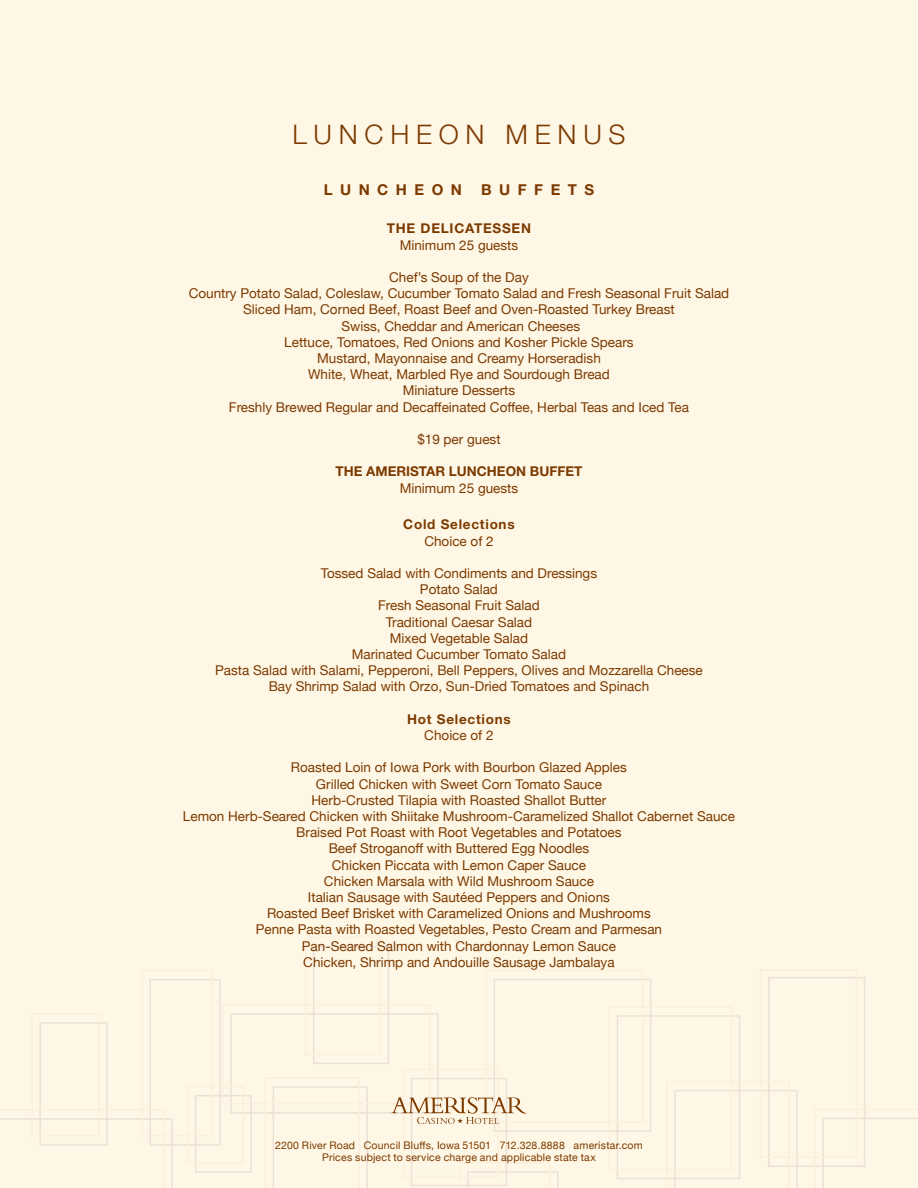
<style>
.page{position:relative;width:918px;height:1188px;background:#fff7e5}
.page>*{position:absolute;margin:0;border:0;box-sizing:border-box;transform-origin:0 0}
.t1{font:300 27px "Helvetica Neue";letter-spacing:.25em;color:#7c3a00}
.t2{font:700 15px "Helvetica Neue";letter-spacing:.5em;color:#7c3a00}
.t3{font:13.5px/16.2px "Helvetica Neue";color:#7c3a00;text-align:center}
.t4{font:13.5px/16.2px "Helvetica Neue";color:#7b3900;text-align:center}
.t5{font:700 13.5px "Helvetica Neue";letter-spacing:.055em;color:#7c3a00}
.t6{font:700 13.5px "Helvetica Neue";color:#7c3a00}
.t7{font:10.5px/12px "Helvetica Neue";letter-spacing:.02em;color:#7c3a00;text-align:center}
</style>
<div class="page">
<svg style="left:0;top:946px;width:918px;height:242px"></svg>
<svg style="left:391px;top:1097px;width:136px;height:27px"></svg>
<h1 class="t1" style="left:292px;top:118px;width:335px">LUNCHEON MENUS</h1>
<p class="t2" style="left:324px;top:180px;width:140px">LUNCHEON</p>
<p class="t2" style="left:481px;top:180px;width:115px">BUFFETS</p>
<p class="t5" style="left:387px;top:220px;width:146px">THE DELICATESSEN</p>
<p class="t3" style="left:400px;top:236px;width:120px">Minimum 25 guests</p>
<p class="t4" style="left:189px;top:268px;width:542px">Chef’s Soup of the Day<br>Country Potato Salad, Coleslaw, Cucumber Tomato Salad and Fresh Seasonal Fruit Salad Sliced Ham, Corned Beef, Roast Beef and Oven-Roasted Turkey Breast<br>Swiss, Cheddar and American Cheeses<br>Lettuce, Tomatoes, Red Onions and Kosher Pickle Spears<br>Mustard, Mayonnaise and Creamy Horseradish<br>White, Wheat, Marbled Rye and Sourdough Bread<br>Miniature Desserts<br>Freshly Brewed Regular and Decaffeinated Coffee, Herbal Teas and Iced Tea</p>
<p class="t4" style="left:417px;top:430px;width:85px">$19 per guest</p>
<p class="t6" style="left:335px;top:463px;width:249px">THE AMERISTAR LUNCHEON BUFFET</p>
<p class="t3" style="left:400px;top:479px;width:120px">Minimum 25 guests</p>
<p class="t5" style="left:403px;top:516px;width:113px">Cold Selections</p>
<p class="t3" style="left:424px;top:532px;width:71px">Choice of 2</p>
<p class="t3" style="left:215px;top:564px;width:489px">Tossed Salad with Condiments and Dressings<br>Potato Salad<br>Fresh Seasonal Fruit Salad<br>Traditional Caesar Salad<br>Mixed Vegetable Salad<br>Marinated Cucumber Tomato Salad<br>Pasta Salad with Salami, Pepperoni, Bell Peppers, Olives and Mozzarella Cheese Bay Shrimp Salad with Orzo, Sun-Dried Tomatoes and Spinach</p>
<p class="t5" style="left:407px;top:711px;width:105px">Hot Selections</p>
<p class="t3" style="left:424px;top:726px;width:71px">Choice of 2</p>
<p class="t3" style="left:183px;top:759px;width:554px">Roasted Loin of Iowa Pork with Bourbon Glazed Apples<br>Grilled Chicken with Sweet Corn Tomato Sauce<br>Herb-Crusted Tilapia with Roasted Shallot Butter<br>Lemon Herb-Seared Chicken with Shiitake Mushroom-Caramelized Shallot Cabernet Sauce Braised Pot Roast with Root Vegetables and Potatoes<br>Beef Stroganoff with Buttered Egg Noodles<br>Chicken Piccata with Lemon Caper Sauce<br>Chicken Marsala with Wild Mushroom Sauce<br>Italian Sausage with Sautéed Peppers and Onions<br>Roasted Beef Brisket with Caramelized Onions and Mushrooms<br>Penne Pasta with Roasted Vegetables, Pesto Cream and Parmesan<br>Pan-Seared Salmon with Chardonnay Lemon Sauce<br>Chicken, Shrimp and Andouille Sausage Jambalaya</p>
<p class="t7" style="left:275px;top:1139px;width:369px">2200 River Road Council Bluffs, Iowa 51501 712.328.8888 ameristar.com<br>Prices subject to service charge and applicable state tax</p>
</div>
